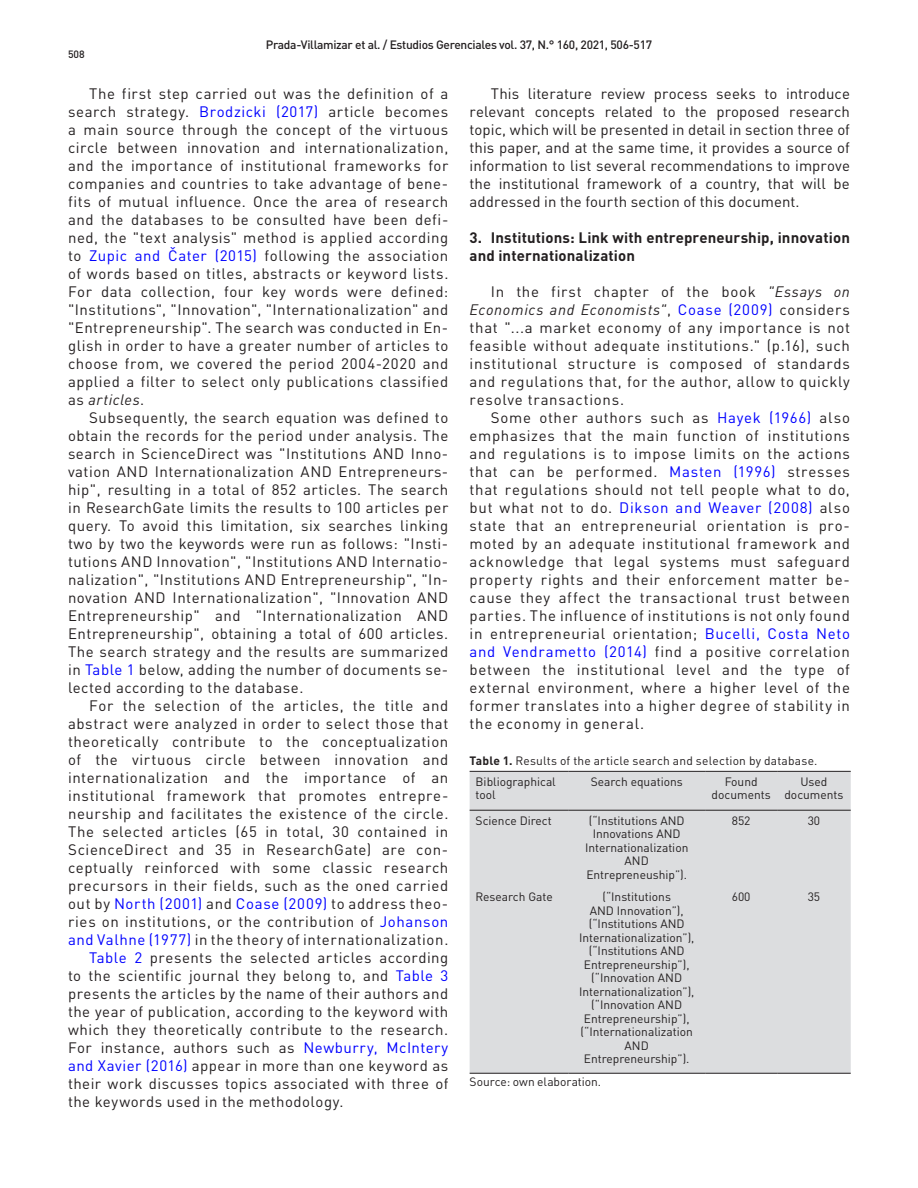
<style>
.page{position:relative;width:918px;height:1188px;background:#fff}
.page>*{position:absolute;margin:0;border:0;box-sizing:border-box;transform-origin:0 0}
.Cuerpo_de_texto{font:15px/18px "DIN Pro";letter-spacing:.035em;color:#231f20;text-align:justify}
.Titulo_primer_nivel{font:700 15px/18px "DIN Pro";letter-spacing:.005em;color:#231f20}
.Notas_al_pie{font:12px/13.5px "DIN Pro";color:#231f20;text-align:center}
.t1{font:500 12px "DIN Pro";letter-spacing:-.025em;color:#231f20}
.Titulo_de_tabla{font:12px "DIN Pro";letter-spacing:.015em;color:#231f20}
.Pie_de_figura{font:12px "DIN Pro";letter-spacing:-.005em;color:#231f20}
.t2{font:500 10.5px "DIN Pro";color:#231f20}
.s1{color:#00f}
.s2{font-style:italic}
.s3{font-weight:700}
</style>
<div class="page">
<div style="left:470px;top:772px;width:381px;height:301px;background:#dcdddf"></div>
<hr style="left:470px;top:771px;width:98px;height:1px;background:#231f20">
<hr style="left:568px;top:771px;width:137px;height:1px;background:#231f20">
<hr style="left:705px;top:771px;width:72px;height:1px;background:#231f20">
<hr style="left:777px;top:771px;width:74px;height:1px;background:#231f20">
<hr style="left:470px;top:810px;width:98px;height:1px;background:#231f20">
<hr style="left:568px;top:810px;width:137px;height:1px;background:#231f20">
<hr style="left:705px;top:810px;width:72px;height:1px;background:#231f20">
<hr style="left:777px;top:810px;width:74px;height:1px;background:#231f20">
<hr style="left:470px;top:1073px;width:98px;height:1px;background:#231f20">
<hr style="left:568px;top:1073px;width:137px;height:1px;background:#231f20">
<hr style="left:705px;top:1073px;width:72px;height:1px;background:#231f20">
<hr style="left:777px;top:1073px;width:74px;height:1px;background:#231f20">
<p class="t1" style="left:266px;top:35px;width:388px">Prada-Villamizar et al. / Estudios Gerenciales vol. 37, N.° 160, 2021, 506-517</p>
<p class="t2" style="left:68px;top:46px;width:18px">508</p>
<p class="Cuerpo_de_texto" style="left:68px;top:83px;width:382px;text-indent:21px">The first step carried out was the definition of a search strategy. <span class="s1">Brodzicki (2017)</span> article becomes a main source through the concept of the virtuous circle between innovation and internationalization, and the importance of institutional frameworks for companies and countries to take advantage of bene&shy;fits of mutual influence. Once the area of research and the databases to be consulted have been defi&shy;ned, the "text analysis" method is applied according to <span class="s1">Zupic and Čater (2015)</span> following the association of words based on titles, abstracts or keyword lists.<br>For data collection, four key words were defined: "Institutions", "Innovation", "Internationalization" and "Entrepreneurship". The search was conducted in En&shy;glish in order to have a greater number of articles to choose from, we covered the period 2004-2020 and applied a filter to select only publications classified as <span class="s2">articles</span>.</p>
<p class="Cuerpo_de_texto" style="left:68px;top:407px;width:382px;text-indent:21px">Subsequently, the search equation was defined to obtain the records for the period under analysis. The search in ScienceDirect was "Institutions AND Inno&shy;vation AND Internationalization AND Entrepreneurs&shy;hip", resulting in a total of 852 articles. The search in ResearchGate limits the results to 100 articles per query. To avoid this limitation, six searches linking two by two the keywords were run as follows: "Insti&shy;tutions AND Innovation", "Institutions AND Internatio&shy;nalization", "Institutions AND Entrepreneurship", "In&shy;novation AND Internationalization", "Innovation AND Entrepreneurship" and "Internationalization AND Entrepreneurship", obtaining a total of 600 articles.<br>The search strategy and the results are summarized in <span class="s1">Table 1</span> below, adding the number of documents se&shy;lected according to the database.</p>
<p class="Cuerpo_de_texto" style="left:68px;top:695px;width:382px;text-indent:21px">For the selection of the articles, the title and abstract were analyzed in order to select those that theoretically contribute to the conceptualization of the virtuous circle between innovation and internationalization and the importance of an institutional framework that promotes entrepre&shy;neurship and facilitates the existence of the circle.<br>The selected articles (65 in total, 30 contained in ScienceDirect and 35 in ResearchGate) are con&shy;ceptually reinforced with some classic research precursors in their fields, such as the oned carried out by <span class="s1">North (2001)</span> and <span class="s1">Coase (2009)</span> to address theo&shy;ries on institutions, or the contribution of <span class="s1">Johanson and Valhne (1977)</span> in the theory of internationalization.</p>
<p class="Cuerpo_de_texto" style="left:68px;top:947px;width:382px;text-indent:21px"><span class="s1">Table 2</span> presents the selected articles according to the scientific journal they belong to, and <span class="s1">Table 3 </span>presents the articles by the name of their authors and the year of publication, according to the keyword with which they theoretically contribute to the research.<br>For instance, authors such as <span class="s1">Newburry, McIntery and Xavier (2016)</span> appear in more than one keyword as their work discusses topics associated with three of the keywords used in the methodology.</p>
<p class="Cuerpo_de_texto" style="left:470px;top:83px;width:382px;text-indent:21px">This literature review process seeks to introduce relevant concepts related to the proposed research topic, which will be presented in detail in section three of this paper, and at the same time, it provides a source of information to list several recommendations to improve the institutional framework of a country, that will be addressed in the fourth section of this document.</p>
<p class="Titulo_primer_nivel" style="left:470px;top:227px;width:382px">3. Institutions: Link with entrepreneurship, innovation and internationalization</p>
<p class="Cuerpo_de_texto" style="left:470px;top:281px;width:382px;text-indent:21px">In the first chapter of the book <span class="s2">"Essays on Economics and Economists"</span>, <span class="s1">Coase (2009)</span> considers that "...a market economy of any importance is not feasible without adequate institutions." (p.16), such institutional structure is composed of standards and regulations that, for the author, allow to quickly resolve transactions.</p>
<p class="Cuerpo_de_texto" style="left:470px;top:407px;width:382px;text-indent:21px">Some other authors such as <span class="s1">Hayek (1966)</span> also emphasizes that the main function of institutions and regulations is to impose limits on the actions that can be performed. <span class="s1">Masten (1996)</span> stresses that regulations should not tell people what to do, but what not to do. <span class="s1">Dikson and Weaver (2008)</span> also state that an entrepreneurial orientation is pro&shy;moted by an adequate institutional framework and acknowledge that legal systems must safeguard property rights and their enforcement matter be&shy;cause they affect the transactional trust between parties. The influence of institutions is not only found in entrepreneurial orientation; <span class="s1">Bucelli, Costa Neto and Vendrametto (2014)</span> find a positive correlation between the institutional level and the type of external environment, where a higher level of the former translates into a higher degree of stability in the economy in general.</p>
<p class="Titulo_de_tabla" style="left:470px;top:751px;width:349px"><span class="s3">Table 1.</span> Results of the article search and selection by database.</p>
<p class="Notas_al_pie" style="left:476px;top:774px;width:82px;text-align:left">Bibliographical tool</p>
<p class="Notas_al_pie" style="left:591px;top:774px;width:94px">Search equations</p>
<p class="Notas_al_pie" style="left:712px;top:774px;width:61px">Found documents</p>
<p class="Notas_al_pie" style="left:784px;top:774px;width:61px">Used documents</p>
<p class="Notas_al_pie" style="left:476px;top:812px;width:78px">Science Direct</p>
<p class="Notas_al_pie" style="left:585px;top:812px;width:105px">(“Institutions AND<br>Innovations AND<br>Internationalization<br>AND<br>Entrepreneuship”).</p>
<p class="Notas_al_pie" style="left:732px;top:812px;width:20px">852</p>
<p class="Notas_al_pie" style="left:808px;top:812px;width:14px">30</p>
<p class="Notas_al_pie" style="left:476px;top:889px;width:79px">Research Gate</p>
<p class="Notas_al_pie" style="left:579px;top:889px;width:117px">(“Institutions<br>AND Innovation”), (“Institutions AND<br>Internationalization”), (“Institutions AND<br>Entrepreneurship”), (“Innovation AND<br>Internationalization”), (“Innovation AND<br>Entrepreneurship”), (“Internationalization<br>AND<br>Entrepreneurship”).</p>
<p class="Notas_al_pie" style="left:732px;top:889px;width:20px">600</p>
<p class="Notas_al_pie" style="left:808px;top:889px;width:14px">35</p>
<p class="Pie_de_figura" style="left:470px;top:1072px;width:133px">Source: own elaboration.</p>
</div>
